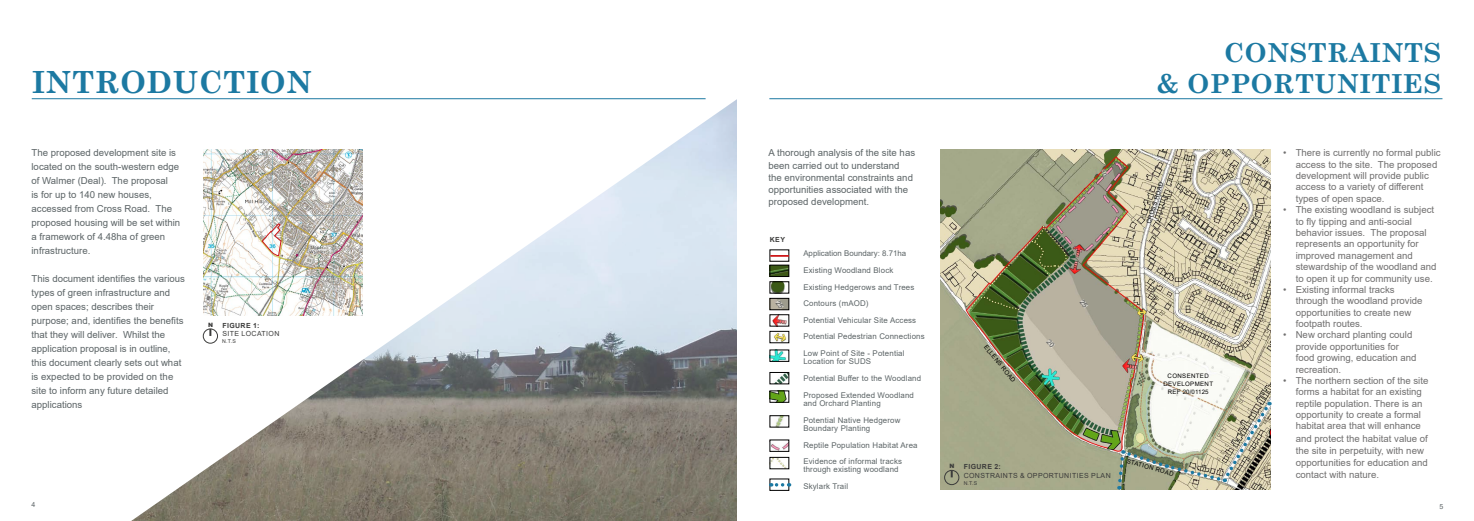
<style>
.page{position:relative;width:1474px;height:521px;background:#fff}
.page>*{position:absolute;margin:0;border:0;box-sizing:border-box;transform-origin:0 0}
.t1{font:700 30.62px "Century Schoolbook";letter-spacing:.02em;color:#1c79a2}
.t2{font:700 26.25px/30.6px "Century Schoolbook";letter-spacing:.02em;color:#1c79a2;text-align:right}
.t3{font:9.62px/11.4px "Arial";color:#706f6f}
.t4{font:9.62px/14px "Arial";color:#5c6466}
.t5{font:7.88px/16.6px "Arial";letter-spacing:.02em;color:#5c6466}
.t6{font:7px "Arial";letter-spacing:.055em;color:#3c3c3b}
.t7{font:700 7px "Arial";letter-spacing:.055em;color:#3c3c3b}
.t8{font:7px "Arial";color:#5c6466}
.t9{font:6.12px/7.9px "Arial";letter-spacing:.055em;color:#000;text-align:center}
.t10{font:900 5.95px "Arial";color:#3c3c3b}
.t11{font:5.25px "Arial";color:#3c3c3b}
</style>
<div class="page">
<img style="left:130px;top:99px;width:607px;height:422px">
<hr style="left:32px;top:98px;width:673px;height:1px;background:#1c79a2">
<hr style="left:769px;top:98px;width:673px;height:1px;background:#1c79a2">
<img style="left:203px;top:149px;width:159px;height:166px">
<svg style="left:261px;top:223px;width:21px;height:34px"></svg>
<img style="left:940px;top:150px;width:330px;height:339px">
<img style="left:771px;top:267px;width:16px;height:8px">
<div style="left:769px;top:265px;width:20px;height:12px;border:1px solid #000"></div>
<img style="left:772px;top:317px;width:15px;height:7px">
<img style="left:771px;top:284px;width:14px;height:7px">
<img style="left:773px;top:333px;width:14px;height:8px">
<div style="left:769px;top:331px;width:20px;height:12px;border:1px solid #000"></div>
<div style="left:769px;top:298px;width:20px;height:12px;border:1px solid #000"></div>
<img style="left:771px;top:352px;width:16px;height:7px">
<img style="left:776px;top:417px;width:8px;height:8px">
<div style="left:769px;top:415px;width:20px;height:12px;border:1px solid #000"></div>
<img style="left:775px;top:374px;width:12px;height:8px">
<div style="left:769px;top:372px;width:20px;height:12px;border:1px solid #000"></div>
<img style="left:771px;top:443px;width:16px;height:6px">
<img style="left:771px;top:459px;width:16px;height:8px">
<div style="left:769px;top:457px;width:20px;height:12px;border:1px solid #000"></div>
<img style="left:771px;top:393px;width:16px;height:7px">
<svg style="left:770px;top:255px;width:19px;height:2px"></svg>
<div style="left:944px;top:470px;width:15px;height:15px;border:1px solid #3c3c3b;border-radius:50%"></div>
<div style="left:203px;top:329px;width:15px;height:14px;border:1px solid #3c3c3b;border-radius:50%"></div>
<img style="left:1116px;top:402px;width:155px;height:87px">
<svg style="left:770px;top:483px;width:12px;height:3px"></svg>
<svg style="left:1100px;top:169px;width:7px;height:8px"></svg>
<svg style="left:775px;top:300px;width:9px;height:9px"></svg>
<svg style="left:1079px;top:299px;width:9px;height:9px"></svg>
<svg style="left:1046px;top:339px;width:9px;height:9px"></svg>
<h1 class="t1" style="left:32px;top:58px;width:282px">INTRODUCTION</h1>
<p class="t4" style="left:32px;top:146px;width:150px">The proposed development site is located on the south-western edge of Walmer (Deal). The proposal<br>is for up to 140 new houses, accessed from Cross Road. The proposed housing will be set within a framework of 4.48ha of green infrastructure.</p>
<p class="t4" style="left:32px;top:272px;width:155px">This document identifies the various types of green infrastructure and open spaces; describes their purpose; and, identifies the benefits that they will deliver. Whilst the application proposal is in outline, this document clearly sets out what is expected to be provided on the site to inform any future detailed applications</p>
<p class="t10" style="left:208px;top:320px;width:6px">N</p>
<p class="t7" style="left:222px;top:320px;width:39px">FIGURE 1:</p>
<p class="t6" style="left:222px;top:329px;width:59px">SITE LOCATION</p>
<p class="t11" style="left:222px;top:338px;width:15px">N.T.S</p>
<h2 class="t2" style="left:1156px;top:36px;width:286px">CONSTRAINTS<br>&amp; OPPORTUNITIES</h2>
<p class="t4" style="left:768px;top:147px;width:148px;line-height:12.2px">A thorough analysis of the site has been carried out to understand the environmental constraints and opportunities associated with the proposed development.</p>
<p class="t3" style="left:1295px;top:147px;width:146px;text-indent:-12px">• There is currently no formal public access to the site. The proposed development will provide public access to a variety of different types of open space.</p>
<p class="t3" style="left:1295px;top:204px;width:142px;text-indent:-12px">• The existing woodland is subject to fly tipping and anti-social behavior issues. The proposal represents an opportunity for improved management and stewardship of the woodland and to open it up for community use.</p>
<p class="t3" style="left:1295px;top:284px;width:128px;text-indent:-12px">• Existing informal tracks through the woodland provide opportunities to create new footpath routes.</p>
<p class="t3" style="left:1295px;top:329px;width:122px;text-indent:-12px">• New orchard planting could provide opportunities for food growing, education and recreation.</p>
<p class="t3" style="left:1295px;top:375px;width:134px;text-indent:-12px">• The northern section of the site forms a habitat for an existing reptile population. There is an opportunity to create a formal habitat area that will enhance</p>
<p class="t3" style="left:1295px;top:432px;width:134px;line-height:12.2px">and protect the habitat value of the site in perpetuity, with new opportunities for education and contact with nature.</p>
<p class="t9" style="left:1144px;top:223px;width:45px;rotate:-73deg">CROSS ROAD</p>
<p class="t7" style="left:770px;top:235px;width:17px">KEY</p>
<p class="t5" style="left:803px;top:245px;width:123px">Application Boundary: 8.71ha<br>Existing Woodland Block<br>Existing Hedgerows and Trees<br>Contours (mAOD)<br>Potential Vehicular Site Access<br>Potential Pedestrian Connections<br>Low Point of Site - Potential</p>
<p class="t5" style="left:803px;top:353px;width:119px">Location for SUDS<br>Potential Buffer to the Woodland<br>Proposed Extended Woodland</p>
<p class="t5" style="left:803px;top:395px;width:99px">and Orchard Planting<br>Potential Native Hedgerow</p>
<p class="t5" style="left:803px;top:420px;width:116px">Boundary Planting<br>Reptile Population Habitat Area<br>Evidence of informal tracks</p>
<p class="t5" style="left:803px;top:461px;width:97px">through existing woodland<br>Skylark Trail</p>
<p class="t9" style="left:988px;top:343px;width:48px;rotate:51deg">ELLENS ROAD</p>
<p class="t9" style="left:1163px;top:372px;width:51px">CONSENTED<br>DEVELOPMENT<br>REF 20/01125</p>
<p class="t9" style="left:1128px;top:457px;width:50px;rotate:16deg">STATION ROAD</p>
<p class="t7" style="left:963px;top:462px;width:39px">FIGURE 2:</p>
<p class="t6" style="left:963px;top:470px;width:148px">CONSTRAINTS &amp; OPPORTUNITIES PLAN</p>
<p class="t11" style="left:963px;top:479px;width:15px">N.T.S</p>
<p class="t10" style="left:949px;top:462px;width:6px">N</p>
<p class="t8" style="left:32px;top:499px;width:5px">4</p>
<p class="t8" style="left:1439px;top:501px;width:5px">5</p>
</div>
